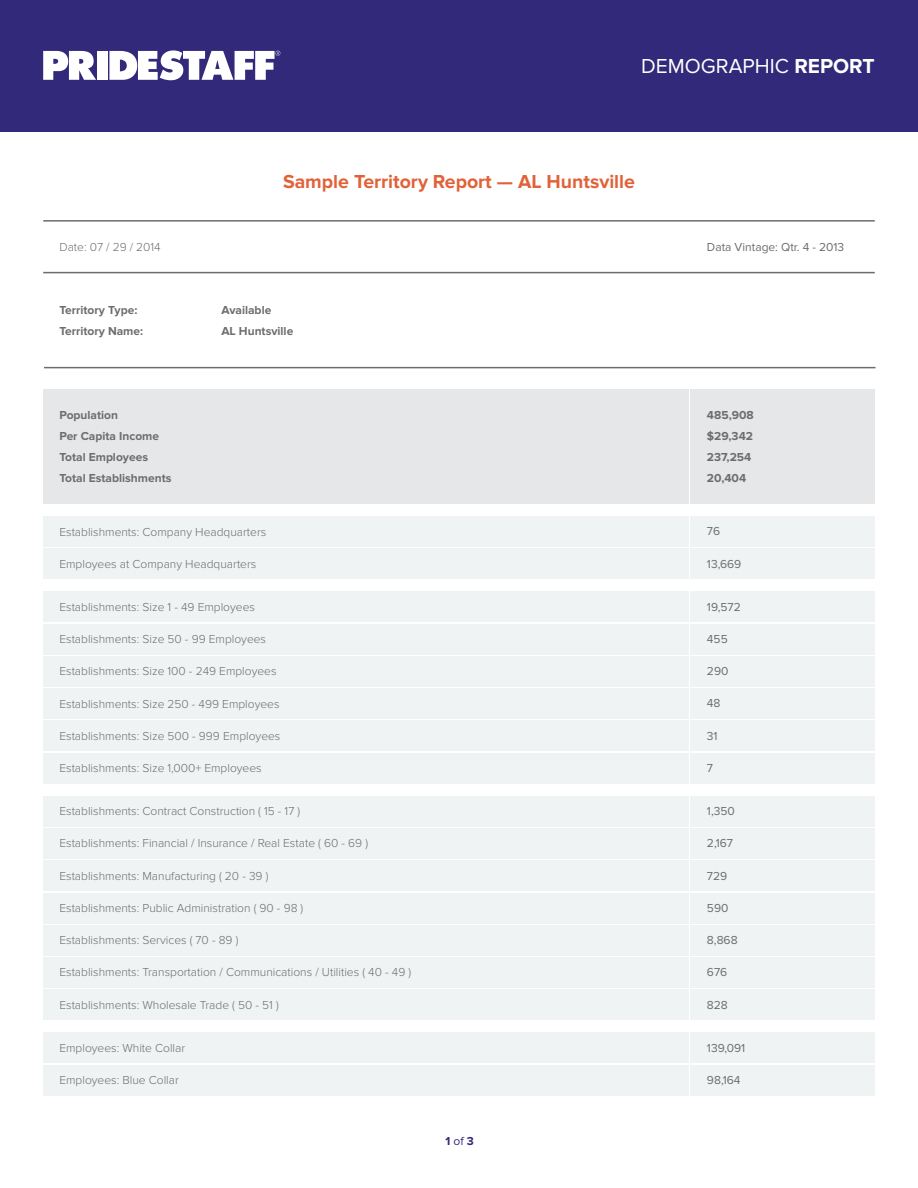
<style>
.page{position:relative;width:918px;height:1188px;background:#fff}
.page>*{position:absolute;margin:0;border:0;box-sizing:border-box;transform-origin:0 0}
.t1{font:21px "Proxima Nova";color:#fff}
.t2{font:700 19.5px "Proxima Nova";color:#e16238}
.t3{font:300 12px "Proxima Nova";color:#6c6d70}
.t4{font:700 12px/21px "Proxima Nova";color:#6c6d70}
.t5{font:12px "Proxima Nova";color:#6c6d70}
.t6{font:700 12px "Proxima Nova";color:#33297b}
.s1{font-weight:700}
.s2{font-weight:400}
</style>
<div class="page">
<div style="left:43px;top:517px;width:646px;height:30px;background:#eff3f4"></div>
<div style="left:0;top:0;width:918px;height:131px;background:#33297b"></div>
<div style="left:97px;top:51px;width:10px;height:29px;background:#fff"></div>
<svg style="left:43px;top:51px;width:53px;height:29px"></svg>
<svg style="left:109px;top:50px;width:171px;height:30px"></svg>
<div style="left:691px;top:389px;width:184px;height:115px;background:#e6e7e9"></div>
<div style="left:691px;top:517px;width:184px;height:30px;background:#eff3f4"></div>
<div style="left:43px;top:389px;width:646px;height:115px;background:#e6e7e9"></div>
<div style="left:43px;top:549px;width:646px;height:30px;background:#eff3f4"></div>
<div style="left:691px;top:549px;width:184px;height:30px;background:#eff3f4"></div>
<div style="left:43px;top:1033px;width:646px;height:30px;background:#eff3f4"></div>
<div style="left:691px;top:1033px;width:184px;height:30px;background:#eff3f4"></div>
<div style="left:43px;top:1065px;width:646px;height:30px;background:#eff3f4"></div>
<div style="left:691px;top:1065px;width:184px;height:30px;background:#eff3f4"></div>
<div style="left:43px;top:592px;width:646px;height:30px;background:#eff3f4"></div>
<div style="left:691px;top:592px;width:184px;height:30px;background:#eff3f4"></div>
<div style="left:43px;top:624px;width:646px;height:30px;background:#eff3f4"></div>
<div style="left:691px;top:624px;width:184px;height:30px;background:#eff3f4"></div>
<div style="left:43px;top:656px;width:646px;height:31px;background:#eff3f4"></div>
<div style="left:691px;top:656px;width:184px;height:31px;background:#eff3f4"></div>
<div style="left:43px;top:689px;width:646px;height:30px;background:#eff3f4"></div>
<div style="left:691px;top:689px;width:184px;height:30px;background:#eff3f4"></div>
<div style="left:43px;top:721px;width:646px;height:30px;background:#eff3f4"></div>
<div style="left:691px;top:721px;width:184px;height:30px;background:#eff3f4"></div>
<div style="left:43px;top:753px;width:646px;height:30px;background:#eff3f4"></div>
<div style="left:691px;top:753px;width:184px;height:30px;background:#eff3f4"></div>
<div style="left:43px;top:796px;width:646px;height:30px;background:#eff3f4"></div>
<div style="left:691px;top:796px;width:184px;height:30px;background:#eff3f4"></div>
<div style="left:43px;top:828px;width:646px;height:31px;background:#eff3f4"></div>
<div style="left:691px;top:828px;width:184px;height:31px;background:#eff3f4"></div>
<div style="left:43px;top:861px;width:646px;height:30px;background:#eff3f4"></div>
<div style="left:691px;top:861px;width:184px;height:30px;background:#eff3f4"></div>
<div style="left:43px;top:893px;width:646px;height:30px;background:#eff3f4"></div>
<div style="left:691px;top:893px;width:184px;height:30px;background:#eff3f4"></div>
<div style="left:43px;top:925px;width:646px;height:30px;background:#eff3f4"></div>
<div style="left:691px;top:925px;width:184px;height:30px;background:#eff3f4"></div>
<div style="left:43px;top:957px;width:646px;height:31px;background:#eff3f4"></div>
<div style="left:691px;top:957px;width:184px;height:31px;background:#eff3f4"></div>
<div style="left:43px;top:990px;width:646px;height:30px;background:#eff3f4"></div>
<div style="left:691px;top:990px;width:184px;height:30px;background:#eff3f4"></div>
<hr style="left:43px;top:220px;width:832px;height:2px;background:#6c6d70">
<hr style="left:43px;top:272px;width:832px;height:1px;background:#6c6d70">
<hr style="left:44px;top:367px;width:832px;height:1px;background:#6c6d70">
<h1 class="t1" style="left:641px;top:54px;width:235px">DEMOGRAPHIC <span class="s1">REPORT</span></h1>
<h2 class="t2" style="left:283px;top:170px;width:353px">Sample Territory Report — AL Huntsville</h2>
<p class="t3" style="left:59px;top:240px;width:103px">Date: 07 / 29 / 2014</p>
<p class="t5" style="left:707px;top:240px;width:139px">Data Vintage: Qtr. 4 - 2013</p>
<p class="t4" style="left:59px;top:300px;width:80px">Territory Type:</p>
<p class="t4" style="left:221px;top:300px;width:51px">Available</p>
<p class="t4" style="left:59px;top:321px;width:85px">Territory Name:</p>
<p class="t4" style="left:221px;top:321px;width:73px">AL Huntsville</p>
<p class="t4" style="left:59px;top:405px;width:101px">Population<br>Per Capita Income</p>
<p class="t4" style="left:59px;top:447px;width:114px">Total Employees<br>Total Establishments</p>
<p class="t4" style="left:707px;top:405px;width:48px">485,908 $29,342</p>
<p class="t4" style="left:707px;top:447px;width:46px">237,254<br>20,404</p>
<p class="t3" style="left:59px;top:525px;width:208px">Establishments: Company Headquarters</p>
<p class="t5" style="left:707px;top:525px;width:15px">76</p>
<p class="t3" style="left:59px;top:557px;width:199px">Employees at Company Headquarters</p>
<p class="t5" style="left:707px;top:557px;width:36px">13,669</p>
<p class="t3" style="left:59px;top:600px;width:197px">Establishments: Size 1 - 49 Employees</p>
<p class="t5" style="left:707px;top:600px;width:35px">19,572</p>
<p class="t3" style="left:59px;top:632px;width:208px">Establishments: Size 50 - 99 Employees</p>
<p class="t5" style="left:707px;top:632px;width:22px">455</p>
<p class="t3" style="left:59px;top:664px;width:219px">Establishments: Size 100 - 249 Employees</p>
<p class="t5" style="left:707px;top:664px;width:23px">290</p>
<p class="t3" style="left:59px;top:697px;width:222px">Establishments: Size 250 - 499 Employees</p>
<p class="t5" style="left:707px;top:697px;width:15px">48</p>
<p class="t3" style="left:59px;top:729px;width:223px">Establishments: Size 500 - 999 Employees</p>
<p class="t5" style="left:707px;top:729px;width:12px">31</p>
<p class="t3" style="left:59px;top:761px;width:204px">Establishments: Size 1,000+ Employees</p>
<p class="t5" style="left:707px;top:761px;width:8px">7</p>
<p class="t3" style="left:59px;top:804px;width:242px">Establishments: Contract Construction ( 15 - 17 )</p>
<p class="t5" style="left:707px;top:804px;width:29px">1,350</p>
<p class="t3" style="left:59px;top:837px;width:310px">Establishments: Financial / Insurance / Real Estate ( 60 - 69 )</p>
<p class="t5" style="left:707px;top:836px;width:28px">2,167</p>
<p class="t3" style="left:59px;top:869px;width:211px">Establishments: Manufacturing ( 20 - 39 )</p>
<p class="t5" style="left:707px;top:869px;width:22px">729</p>
<p class="t3" style="left:59px;top:901px;width:245px">Establishments: Public Administration ( 90 - 98 )</p>
<p class="t5" style="left:707px;top:901px;width:23px">590</p>
<p class="t3" style="left:59px;top:933px;width:181px">Establishments: Services ( 70 - 89 )</p>
<p class="t5" style="left:707px;top:933px;width:32px">8,868</p>
<p class="t3" style="left:59px;top:966px;width:353px">Establishments: Transportation / Communications / Utilities ( 40 - 49 )</p>
<p class="t5" style="left:707px;top:965px;width:22px">676</p>
<p class="t3" style="left:59px;top:998px;width:221px">Establishments: Wholesale Trade ( 50 - 51 )</p>
<p class="t5" style="left:707px;top:998px;width:22px">828</p>
<p class="t3" style="left:59px;top:1041px;width:127px">Employees: White Collar</p>
<p class="t5" style="left:707px;top:1041px;width:40px">139,091</p>
<p class="t3" style="left:59px;top:1073px;width:121px">Employees: Blue Collar</p>
<p class="t5" style="left:707px;top:1073px;width:35px">98,164</p>
<p class="t6" style="left:446px;top:1134px;width:30px">1 <span class="s2">of</span> 3</p>
</div>
